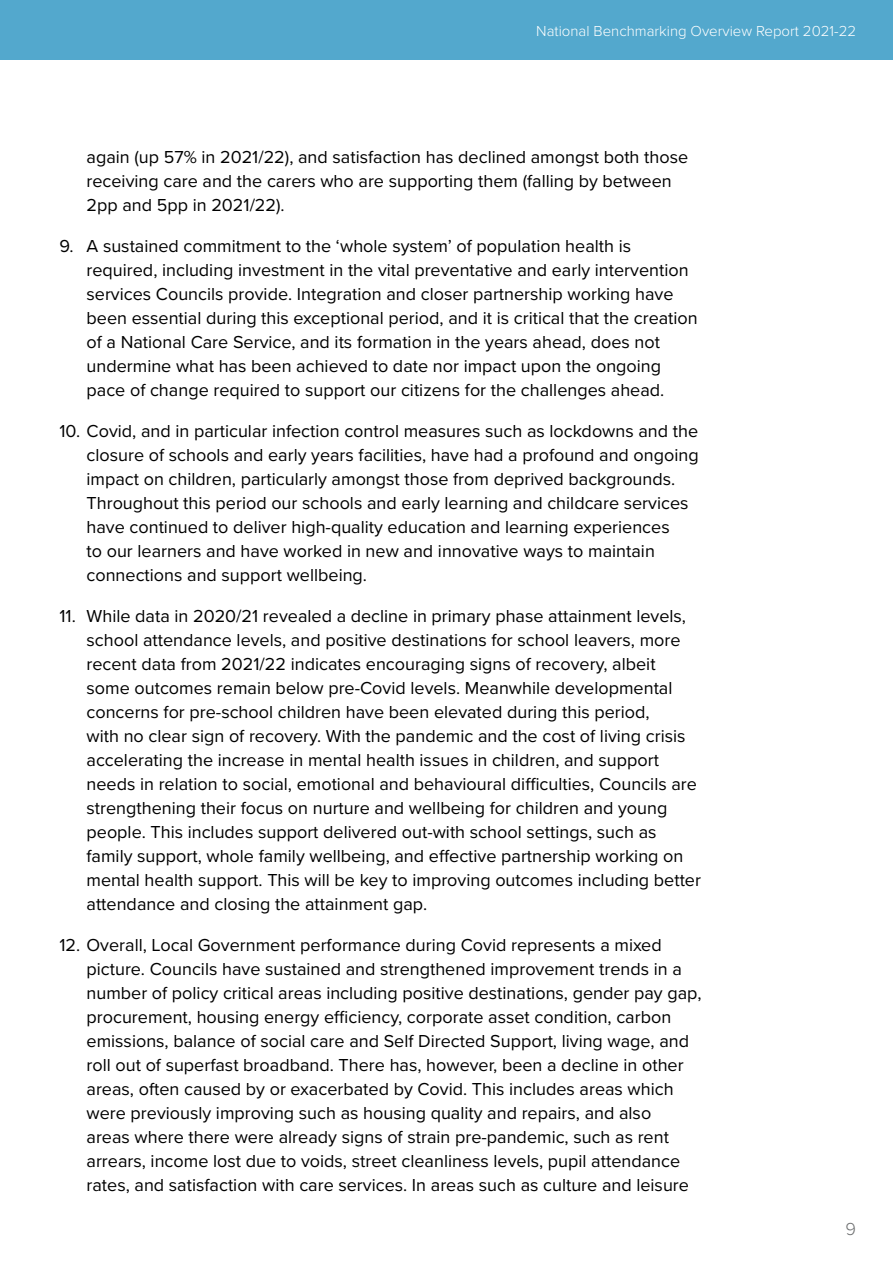
<style>
.page{position:relative;width:893px;height:1263px;background:#fff}
.page>*{position:absolute;margin:0;border:0;box-sizing:border-box;transform-origin:0 0}
.numbered_list{font:18px/24px "Proxima Nova";color:#000}
.t1{font:300 18px "Proxima Nova";color:#6d6f70}
.t2{font:300 15px "Proxima Nova";color:#fff}
</style>
<div class="page">
<div style="left:0;top:0;width:893px;height:60px;background:#53a8cd"></div>
<p class="t2" style="left:536px;top:20px;width:321px">National Benchmarking Overview Report 2021-22</p>
<p class="numbered_list" style="left:87px;top:144px;width:603px">again (up 57% in 2021/22), and satisfaction has declined amongst both those receiving care and the carers who are supporting them (falling by between<br>2pp and 5pp in 2021/22).</p>
<p class="numbered_list" style="left:87px;top:233px;width:613px;text-indent:-27px">9. A sustained commitment to the ‘whole system’ of population health is required, including investment in the vital preventative and early intervention services Councils provide. Integration and closer partnership working have been essential during this exceptional period, and it is critical that the creation of a National Care Service, and its formation in the years ahead, does not undermine what has been achieved to date nor impact upon the ongoing pace of change required to support our citizens for the challenges ahead.</p>
<p class="numbered_list" style="left:87px;top:418px;width:614px;text-indent:-27px">10. Covid, and in particular infection control measures such as lockdowns and the closure of schools and early years facilities, have had a profound and ongoing impact on children, particularly amongst those from deprived backgrounds.<br>Throughout this period our schools and early learning and childcare services have continued to deliver high-quality education and learning experiences<br>to our learners and have worked in new and innovative ways to maintain connections and support wellbeing.</p>
<p class="numbered_list" style="left:87px;top:603px;width:616px;text-indent:-27px">11. While data in 2020/21 revealed a decline in primary phase attainment levels, school attendance levels, and positive destinations for school leavers, more recent data from 2021/22 indicates encouraging signs of recovery, albeit some outcomes remain below pre-Covid levels. Meanwhile developmental concerns for pre-school children have been elevated during this period,<br>with no clear sign of recovery. With the pandemic and the cost of living crisis accelerating the increase in mental health issues in children, and support needs in relation to social, emotional and behavioural difficulties, Councils are strengthening their focus on nurture and wellbeing for children and young people. This includes support delivered out-with school settings, such as family support, whole family wellbeing, and effective partnership working on mental health support. This will be key to improving outcomes including better attendance and closing the attainment gap.</p>
<p class="numbered_list" style="left:87px;top:932px;width:616px;text-indent:-27px">12. Overall, Local Government performance during Covid represents a mixed picture. Councils have sustained and strengthened improvement trends in a number of policy critical areas including positive destinations, gender pay gap, procurement, housing energy efficiency, corporate asset condition, carbon emissions, balance of social care and Self Directed Support, living wage, and roll out of superfast broadband. There has, however, been a decline in other areas, often caused by or exacerbated by Covid. This includes areas which were previously improving such as housing quality and repairs, and also<br>areas where there were already signs of strain pre-pandemic, such as rent arrears, income lost due to voids, street cleanliness levels, pupil attendance rates, and satisfaction with care services. In areas such as culture and leisure</p>
<p class="t1" style="left:846px;top:1216px;width:12px">9</p>
</div>
